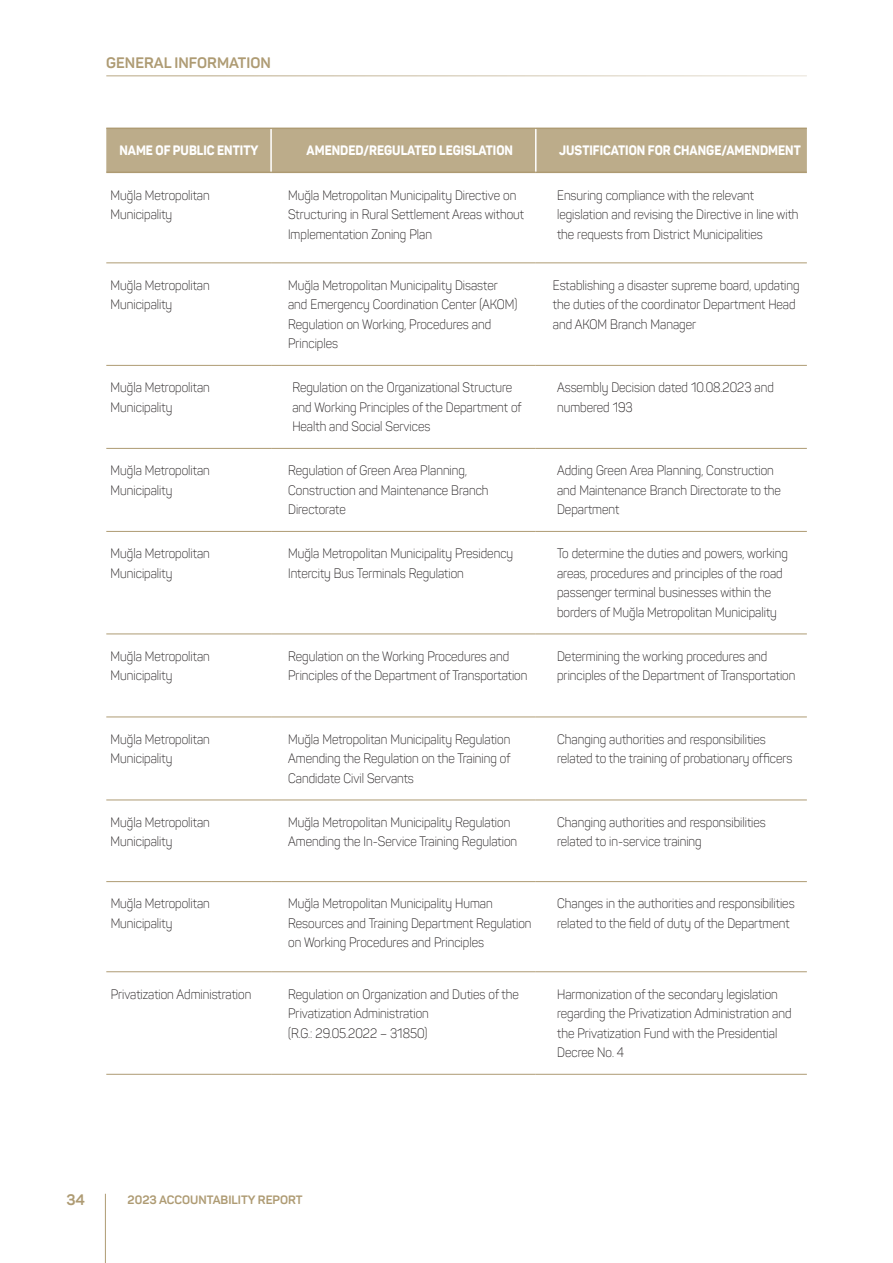
<style>
.page{position:relative;width:893px;height:1263px;background:#fff}
.page>*{position:absolute;margin:0;border:0;box-sizing:border-box;transform-origin:0 0}
.t1{font:700 15px "Panton";color:#ae9b73}
.t2{font:300 13.5px/19.5px "Panton";color:#231f20;scale:.9 1}
.t3{font:800 13.5px "Panton";color:#fff;scale:.9 1}
.t4{font:700 12px "Panton";color:#ae9b73}
</style>
<div class="page">
<hr style="left:105px;top:1194px;width:1px;height:69px;background:#ae9b73">
<hr style="left:106px;top:75px;width:701px;height:2px;background:#ae9b73">
<div style="left:106px;top:129px;width:701px;height:43px;background:#bcac8a"></div>
<hr style="left:106px;top:262px;width:165px;height:1px;background:#ae9b73">
<hr style="left:271px;top:262px;width:265px;height:1px;background:#ae9b73">
<hr style="left:536px;top:262px;width:271px;height:1px;background:#ae9b73">
<hr style="left:106px;top:365px;width:165px;height:1px;background:#ae9b73">
<hr style="left:271px;top:365px;width:265px;height:1px;background:#ae9b73">
<hr style="left:536px;top:365px;width:271px;height:1px;background:#ae9b73">
<hr style="left:106px;top:448px;width:165px;height:1px;background:#ae9b73">
<hr style="left:271px;top:448px;width:265px;height:1px;background:#ae9b73">
<hr style="left:536px;top:448px;width:271px;height:1px;background:#ae9b73">
<hr style="left:106px;top:531px;width:165px;height:1px;background:#ae9b73">
<hr style="left:271px;top:531px;width:265px;height:1px;background:#ae9b73">
<hr style="left:536px;top:531px;width:271px;height:1px;background:#ae9b73">
<hr style="left:106px;top:633px;width:165px;height:1px;background:#ae9b73">
<hr style="left:271px;top:633px;width:265px;height:1px;background:#ae9b73">
<hr style="left:536px;top:633px;width:271px;height:1px;background:#ae9b73">
<hr style="left:106px;top:716px;width:165px;height:1px;background:#ae9b73">
<hr style="left:271px;top:716px;width:265px;height:1px;background:#ae9b73">
<hr style="left:536px;top:716px;width:271px;height:1px;background:#ae9b73">
<hr style="left:106px;top:799px;width:165px;height:1px;background:#ae9b73">
<hr style="left:271px;top:799px;width:265px;height:1px;background:#ae9b73">
<hr style="left:536px;top:799px;width:271px;height:1px;background:#ae9b73">
<hr style="left:106px;top:881px;width:165px;height:1px;background:#ae9b73">
<hr style="left:271px;top:881px;width:265px;height:1px;background:#ae9b73">
<hr style="left:536px;top:881px;width:271px;height:1px;background:#ae9b73">
<hr style="left:106px;top:971px;width:165px;height:1px;background:#ae9b73">
<hr style="left:271px;top:971px;width:265px;height:1px;background:#ae9b73">
<hr style="left:536px;top:971px;width:271px;height:1px;background:#ae9b73">
<hr style="left:106px;top:1074px;width:165px;height:1px;background:#ae9b73">
<hr style="left:271px;top:1074px;width:265px;height:1px;background:#ae9b73">
<hr style="left:536px;top:1074px;width:271px;height:1px;background:#ae9b73">
<hr style="left:106px;top:128px;width:165px;height:1px;background:#ae9b73">
<hr style="left:271px;top:128px;width:265px;height:1px;background:#ae9b73">
<hr style="left:536px;top:128px;width:271px;height:1px;background:#ae9b73">
<hr style="left:106px;top:172px;width:165px;height:1px;background:#ae9b73">
<hr style="left:271px;top:172px;width:265px;height:1px;background:#ae9b73">
<hr style="left:536px;top:172px;width:271px;height:1px;background:#ae9b73">
<hr style="left:270px;top:129px;width:2px;height:43px;background:#fff">
<hr style="left:535px;top:129px;width:1px;height:43px;background:#fff">
<p class="t1" style="left:106px;top:53px;width:166px">GENERAL INFORMATION</p>
<p class="t3" style="left:119px;top:142px;width:156px">NAME OF PUBLIC ENTITY</p>
<p class="t3" style="left:307px;top:142px;width:231px">AMENDED/REGULATED LEGISLATION</p>
<p class="t3" style="left:559px;top:142px;width:270px">JUSTIFICATION FOR CHANGE/AMENDMENT</p>
<p class="t2" style="left:111px;top:185px;width:112px">Muğla Metropolitan<br>Municipality</p>
<p class="t2" style="left:288px;top:185px;width:264px">Muğla Metropolitan Municipality Directive on<br>Structuring in Rural Settlement Areas without<br>Implementation Zoning Plan</p>
<p class="t2" style="left:557px;top:185px;width:270px">Ensuring compliance with the relevant legislation and revising the Directive in line with the requests from District Municipalities</p>
<p class="t2" style="left:111px;top:275px;width:112px">Muğla Metropolitan<br>Municipality</p>
<p class="t2" style="left:288px;top:275px;width:256px">Muğla Metropolitan Municipality Disaster and Emergency Coordination Center (AKOM)<br>Regulation on Working, Procedures and Principles</p>
<p class="t2" style="left:553px;top:275px;width:276px">Establishing a disaster supreme board, updating the duties of the coordinator Department Head and AKOM Branch Manager</p>
<p class="t2" style="left:111px;top:378px;width:112px">Muğla Metropolitan<br>Municipality</p>
<p class="t2" style="left:292px;top:378px;width:256px">Regulation on the Organizational Structure and Working Principles of the Department of<br>Health and Social Services</p>
<p class="t2" style="left:557px;top:378px;width:242px">Assembly Decision dated 10.08.2023 and numbered 193</p>
<p class="t2" style="left:111px;top:461px;width:112px">Muğla Metropolitan<br>Municipality</p>
<p class="t2" style="left:288px;top:461px;width:224px">Regulation of Green Area Planning,<br>Construction and Maintenance Branch<br>Directorate</p>
<p class="t2" style="left:557px;top:461px;width:250px">Adding Green Area Planning, Construction and Maintenance Branch Directorate to the<br>Department</p>
<p class="t2" style="left:111px;top:544px;width:112px">Muğla Metropolitan<br>Municipality</p>
<p class="t2" style="left:288px;top:544px;width:252px">Muğla Metropolitan Municipality Presidency<br>Intercity Bus Terminals Regulation</p>
<p class="t2" style="left:557px;top:544px;width:258px">To determine the duties and powers, working areas, procedures and principles of the road passenger terminal businesses within the borders of Muğla Metropolitan Municipality</p>
<p class="t2" style="left:111px;top:646px;width:112px">Muğla Metropolitan<br>Municipality</p>
<p class="t2" style="left:288px;top:646px;width:267px">Regulation on the Working Procedures and<br>Principles of the Department of Transportation</p>
<p class="t2" style="left:557px;top:646px;width:266px">Determining the working procedures and principles of the Department of Transportation</p>
<p class="t2" style="left:111px;top:729px;width:112px">Muğla Metropolitan<br>Municipality</p>
<p class="t2" style="left:288px;top:729px;width:249px;text-align:justify">Muğla Metropolitan Municipality Regulation Amending the Regulation on the Training of Candidate Civil Servants</p>
<p class="t2" style="left:557px;top:729px;width:263px">Changing authorities and responsibilities related to the training of probationary officers</p>
<p class="t2" style="left:111px;top:812px;width:112px">Muğla Metropolitan<br>Municipality</p>
<p class="t2" style="left:288px;top:812px;width:256px">Muğla Metropolitan Municipality Regulation<br>Amending the In-Service Training Regulation</p>
<p class="t2" style="left:557px;top:812px;width:233px">Changing authorities and responsibilities related to in-service training</p>
<p class="t2" style="left:111px;top:894px;width:112px">Muğla Metropolitan<br>Municipality</p>
<p class="t2" style="left:288px;top:894px;width:272px">Muğla Metropolitan Municipality Human<br>Resources and Training Department Regulation on Working Procedures and Principles</p>
<p class="t2" style="left:557px;top:894px;width:265px">Changes in the authorities and responsibilities related to the field of duty of the Department</p>
<p class="t2" style="left:111px;top:984px;width:158px">Privatization Administration</p>
<p class="t2" style="left:288px;top:984px;width:258px">Regulation on Organization and Duties of the<br>Privatization Administration<br>(R.G.: 29.05.2022 – 31850)</p>
<p class="t2" style="left:557px;top:984px;width:262px">Harmonization of the secondary legislation regarding the Privatization Administration and the Privatization Fund with the Presidential Decree No. 4</p>
<p class="t1" style="left:66px;top:1190px;width:20px">34</p>
<p class="t4" style="left:128px;top:1192px;width:177px">2023 ACCOUNTABILITY REPORT</p>
</div>
